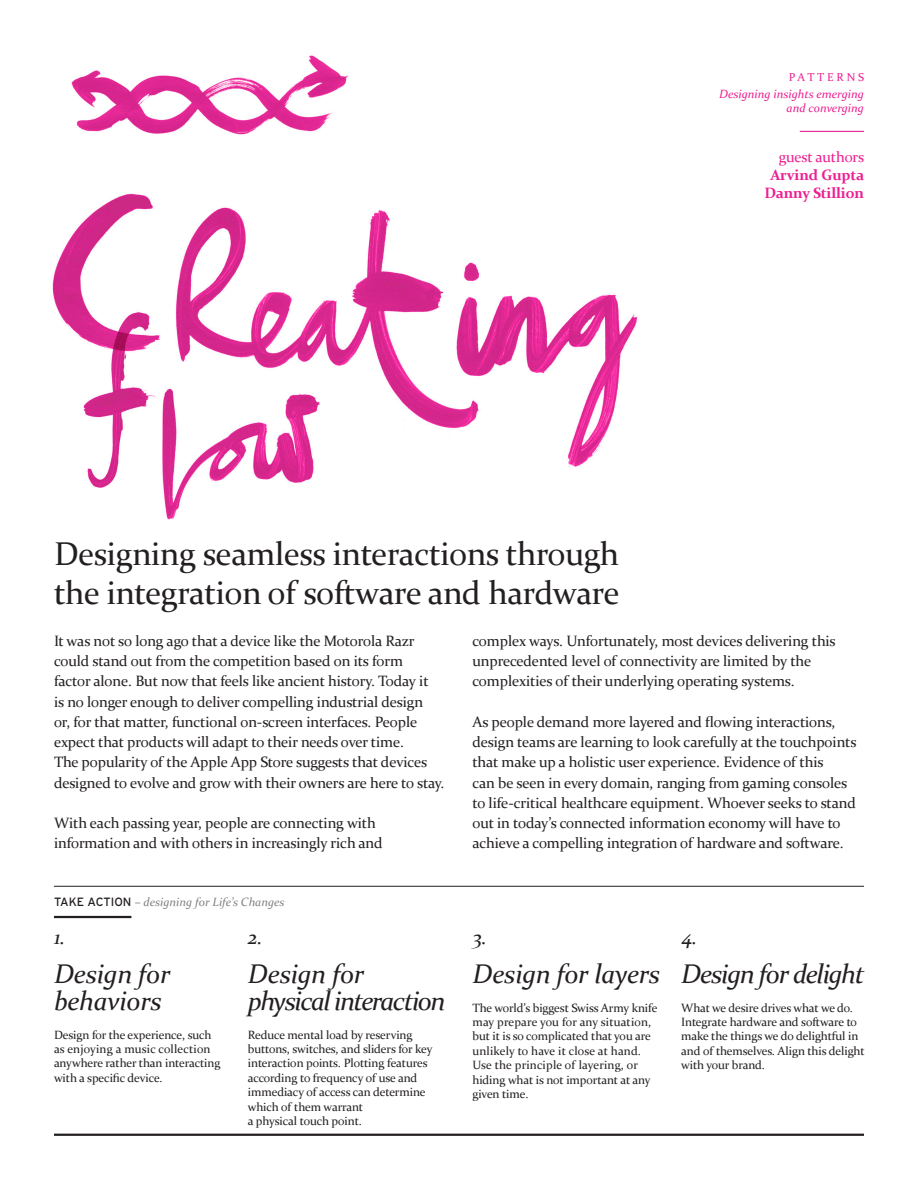
<style>
.page{position:relative;width:918px;height:1188px;background:#fff}
.page>*{position:absolute;margin:0;border:0;box-sizing:border-box;transform-origin:0 0}
.t1{font:33px/39px "Constantia";letter-spacing:-.01em;color:#231f20}
.Take_action_content{font:italic 27px "Constantia";letter-spacing:-.015em;color:#231f20}
.Take_action_content-2{font:italic 27px "Constantia";letter-spacing:-.055em;color:#231f20}
.Take_action_content-3{font:italic 27px "Constantia";letter-spacing:-.045em;color:#231f20}
.t2{font:italic 21px "Constantia";color:#231f20}
.Summary{font:15px/20.2px "Constantia";letter-spacing:-.01em;color:#231f20}
.t3{font:700 15px "Constantia";letter-spacing:-.01em;color:#ed1e91}
.t4{font:15px "Constantia";letter-spacing:-.01em;color:#ed1e91}
.Take_action_content-4{font:12px/14.4px "Constantia";letter-spacing:-.01em;color:#231f20}
.t5{font:italic 12px/14.4px "Constantia";color:#ed1e91;text-align:right}
.t6{font:italic 12px "Constantia";color:#808285}
.t7{font:11.4px "Constantia";letter-spacing:.25em;color:#ed1e91}
.s1{font-family:"Interstate";font-style:normal;color:#231f20}
</style>
<div class="page">
<hr style="left:54px;top:1134px;width:810px;height:2px;background:#231f20">
<hr style="left:54px;top:886px;width:810px;height:1px;background:#231f20">
<hr style="left:54px;top:916px;width:77px;height:2px;background:#231f20">
<hr style="left:800px;top:131px;width:64px;height:1px;background:#ed1e91">
<img style="left:52px;top:193px;width:586px;height:327px">
<img style="left:71px;top:55px;width:278px;height:80px">
<p class="t7" style="left:789px;top:69px;width:77px">PATTERNS</p>
<p class="t5" style="left:719px;top:86px;width:146px">Designing insights emerging and converging</p>
<p class="t4" style="left:779px;top:147px;width:87px">guest authors</p>
<p class="t3" style="left:770px;top:165px;width:95px">Arvind Gupta</p>
<p class="t3" style="left:764px;top:183px;width:101px">Danny Stillion</p>
<p class="t1" style="left:54px;top:533px;width:567px">Designing seamless interactions through the integration of software and hardware</p>
<p class="Summary" style="left:54px;top:630px;width:392px">It was not so long ago that a device like the Motorola Razr could stand out from the competition based on its form<br>factor alone. But now that feels like ancient history. Today it<br>is no longer enough to deliver compelling industrial design<br>or, for that matter, functional on-screen interfaces. People expect that products will adapt to their needs over time.<br>The popularity of the Apple App Store suggests that devices designed to evolve and grow with their owners are here to stay.</p>
<p class="Summary" style="left:54px;top:812px;width:330px">With each passing year, people are connecting with information and with others in increasingly rich and</p>
<p class="Summary" style="left:472px;top:630px;width:365px">complex ways. Unfortunately, most devices delivering this unprecedented level of connectivity are limited by the complexities of their underlying operating systems.</p>
<p class="Summary" style="left:472px;top:711px;width:385px">As people demand more layered and flowing interactions, design teams are learning to look carefully at the touchpoints that make up a holistic user experience. Evidence of this<br>can be seen in every domain, ranging from gaming consoles to life-critical healthcare equipment. Whoever seeks to stand out in today’s connected information economy will have to achieve a compelling integration of hardware and software.</p>
<p class="t6" style="left:54px;top:894px;width:232px"><span class="s1">TAKE ACTION</span> – designing for Life’s Changes</p>
<p class="t2" style="left:54px;top:923px;width:13px">1.</p>
<p class="t2" style="left:248px;top:923px;width:16px">2.</p>
<p class="t2" style="left:472px;top:923px;width:16px">3.</p>
<p class="t2" style="left:681px;top:923px;width:18px">4.</p>
<p class="Take_action_content" style="left:54px;top:955px;width:118px">Design for</p>
<p class="Take_action_content" style="left:54px;top:982px;width:109px">behaviors</p>
<p class="Take_action_content-4" style="left:54px;top:1027px;width:168px">Design for the experience, such as enjoying a music collection anywhere rather than interacting with a specific device.</p>
<p class="Take_action_content" style="left:248px;top:955px;width:118px">Design for</p>
<p class="Take_action_content-2" style="left:248px;top:982px;width:199px">physical interaction</p>
<p class="Take_action_content-4" style="left:248px;top:1027px;width:186px">Reduce mental load by reserving buttons, switches, and sliders for key interaction points. Plotting features according to frequency of use and immediacy of access can determine which of them warrant<br>a physical touch point.</p>
<p class="Take_action_content" style="left:472px;top:955px;width:189px">Design for layers</p>
<p class="Take_action_content-4" style="left:472px;top:1000px;width:186px">The world’s biggest Swiss Army knife may prepare you for any situation, but it is so complicated that you are unlikely to have it close at hand.<br>Use the principle of layering, or hiding what is not important at any given time.</p>
<p class="Take_action_content-3" style="left:681px;top:955px;width:185px">Design for delight</p>
<p class="Take_action_content-4" style="left:681px;top:1000px;width:179px">What we desire drives what we do.<br>Integrate hardware and software to make the things we do delightful in</p>
<p class="Take_action_content-4" style="left:681px;top:1043px;width:185px">and of themselves. Align this delight with your brand.</p>
</div>
